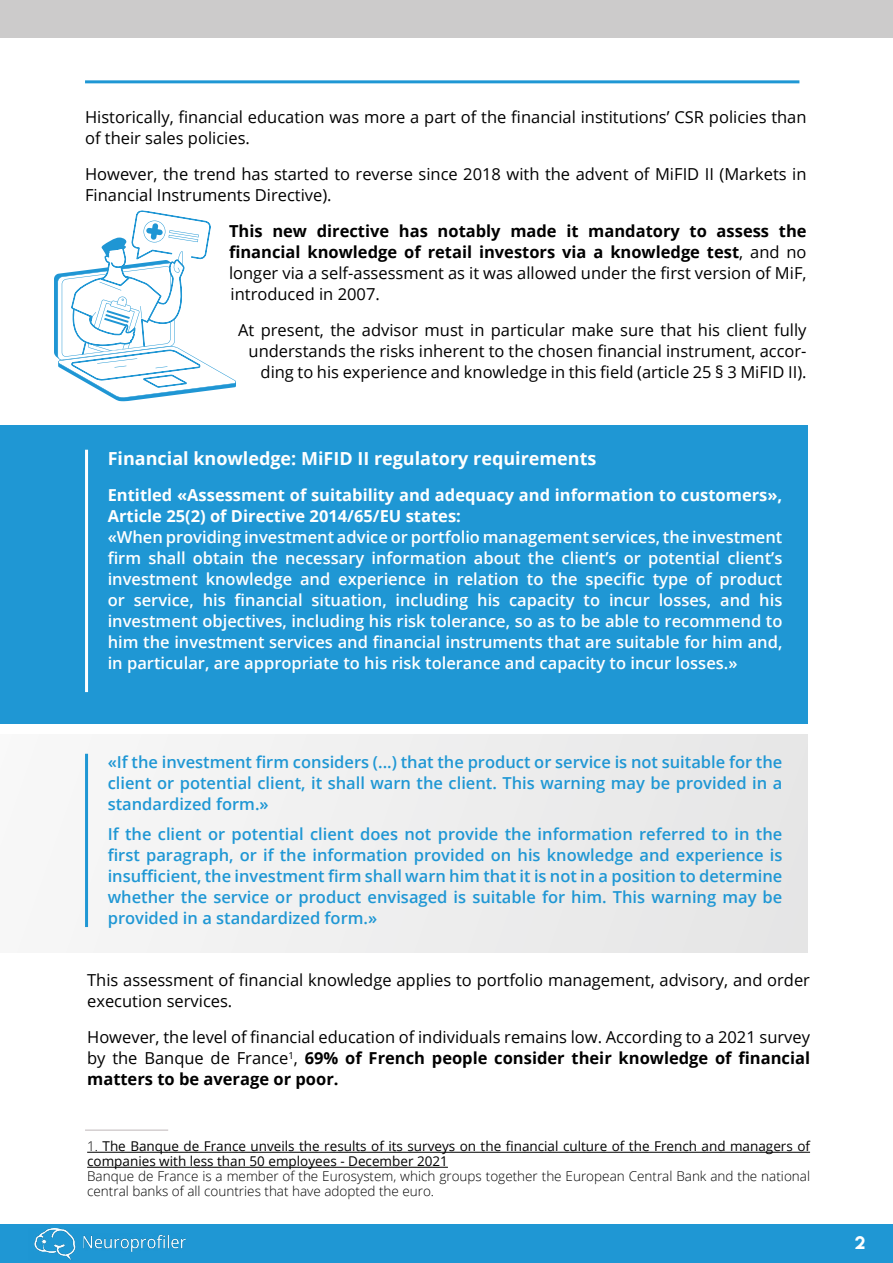
<style>
.page{position:relative;width:893px;height:1263px;background:#fff}
.page>*{position:absolute;margin:0;border:0;box-sizing:border-box;transform-origin:0 0}
.t1{font:700 18px "Open Sans";color:#fff}
.t2{font:16.5px/21px "Open Sans";color:#000}
.t3{font:600 16.5px/21px "Open Sans";color:#fff;text-align:justify}
.t4{font:600 16.5px/21px "Open Sans";color:#1f97d4;text-align:justify}
.t5{font:700 16.5px/21px "Open Sans";color:#000;text-align:justify}
.t6{font:700 16.5px/21px "Open Sans";color:#fff}
.t7{font:16.5px "Lemon Milk";color:#fff}
.t8{font:300 13.5px/15px "Open Sans";color:#000}
.t9{font:13.5px/15px "Open Sans";color:#000}
.s1{font-weight:400}
.s2{font-weight:700}
.s3{font-weight:300}
</style>
<div class="page">
<div style="left:0;top:1225px;width:893px;height:38px;background:#1f97d4"></div>
<img style="left:34px;top:1229px;width:42px;height:31px">
<img style="left:84px;top:1234px;width:102px;height:18px">
<div style="left:0;top:0;width:893px;height:38px;background:#cccbcb"></div>
<div style="left:0;top:425px;width:808px;height:298px;background:#1f97d4"></div>
<div style="left:0;top:734px;width:808px;height:218px;background:#eeefef"></div>
<hr style="left:85px;top:80px;width:714px;height:3px;background:#1f97d4">
<hr style="left:85px;top:450px;width:3px;height:242px;background:#fff">
<hr style="left:85px;top:754px;width:3px;height:173px;background:#1f97d4">
<hr style="left:85px;top:1129px;width:83px;height:2px;background:#c5bec0">
<svg style="left:54px;top:210px;width:182px;height:191px"></svg>
<hr style="left:87px;top:1152px;width:723px;height:1px;background:#000">
<hr style="left:87px;top:1167px;width:361px;height:1px;background:#000">
<p class="t2" style="left:85px;top:106px;width:723px">Historically, financial education was more a part of the financial institutions’ CSR policies than of their sales policies.</p>
<p class="t2" style="left:85px;top:163px;width:723px">However, the trend has started to reverse since 2018 with the advent of MiFID II (Markets in<br>Financial Instruments Directive).</p>
<p class="t5" style="left:229px;top:220px;width:579px">This new directive has notably made it mandatory to assess the financial knowledge of retail investors via a knowledge test<span class="s1">, and no longer via a self-assessment as it was allowed under the first version of MiF, introduced in 2007.</span></p>
<p class="t2" style="left:238px;top:319px;width:570px;text-align:right">At present, the advisor must in particular make sure that his client fully understands the risks inherent to the chosen financial instrument, accor&shy;ding to his experience and knowledge in this field (article 25 § 3 MiFID II).</p>
<p class="t1" style="left:108px;top:445px;width:490px">Financial knowledge: MiFID II regulatory requirements</p>
<p class="t6" style="left:108px;top:484px;width:676px">Entitled «Assessment of suitability and adequacy and information to customers»,<br>Article 25(2) of Directive 2014/65/EU states:</p>
<p class="t3" style="left:108px;top:526px;width:676px">«When providing investment advice or portfolio management services, the investment firm shall obtain the necessary information about the client’s or potential client’s investment knowledge and experience in relation to the specific type of product or service, his financial situation, including his capacity to incur losses, and his investment objectives, including his risk tolerance, so as to be able to recommend to him the investment services and financial instruments that are suitable for him and, in particular, are appropriate to his risk tolerance and capacity to incur losses.»</p>
<p class="t4" style="left:108px;top:751px;width:676px">«If the investment firm considers (...) that the product or service is not suitable for the client or potential client, it shall warn the client. This warning may be provided in a standardized form.»</p>
<p class="t4" style="left:108px;top:823px;width:676px">If the client or potential client does not provide the information referred to in the first paragraph, or if the information provided on his knowledge and experience is insufficient, the investment firm shall warn him that it is not in a position to determine whether the service or product envisaged is suitable for him. This warning may be provided in a standardized form.»</p>
<p class="t2" style="left:87px;top:969px;width:724px">This assessment of financial knowledge applies to portfolio management, advisory, and order execution services.</p>
<p class="t2" style="left:87px;top:1026px;width:724px;text-align:justify">However, the level of financial education of individuals remains low. According to a 2021 survey by the Banque de France<sup>1</sup>, <span class="s2">69% of French people consider their knowledge of financial matters to be average or poor.</span></p>
<p class="t9" style="left:87px;top:1138px;width:724px"><span class="s3">1.</span> The Banque de France unveils the results of its surveys on the financial culture of the French and managers of companies with less than 50 employees - December 2021</p>
<p class="t8" style="left:87px;top:1168px;width:724px">Banque de France is a member of the Eurosystem, which groups together the European Central Bank and the national central banks of all countries that have adopted the euro.</p>
<p class="t7" style="left:855px;top:1231px;width:12px">2</p>
</div>
